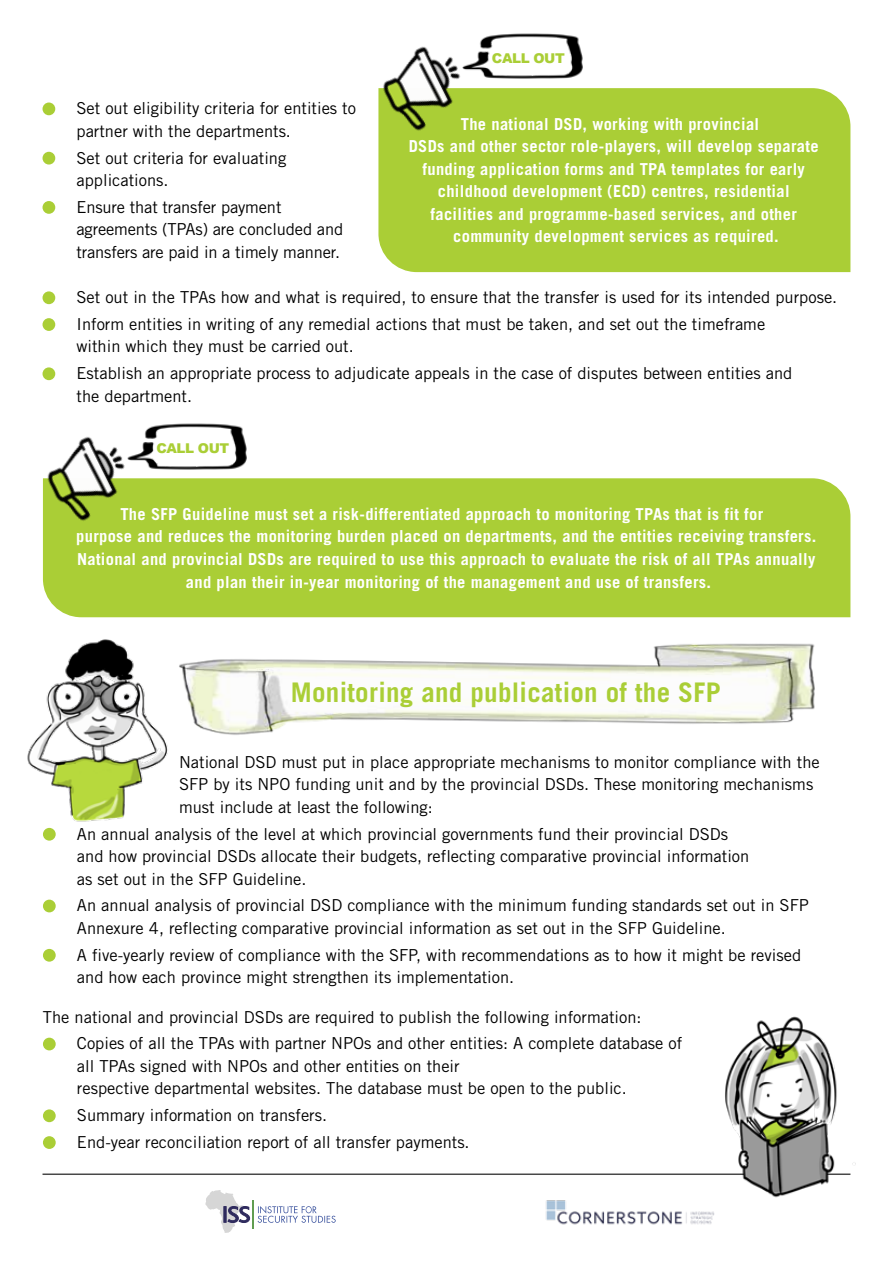
<style>
.page{position:relative;width:893px;height:1263px;background:#fff}
.page>*{position:absolute;margin:0;border:0;box-sizing:border-box;transform-origin:0 0}
.Green_Head{font:700 27px "Trade Gothic LT Std";letter-spacing:.01em;color:#aace36}
.Bullet{font:16.5px/22.5px "Trade Gothic LT Std";color:#000}
.Bold_White_Bold{font:700 16.5px/22.5px "Trade Gothic LT Std";letter-spacing:.02em;color:#fff;text-align:center}
.Body{font:16.5px/22.5px "Trade Gothic LT Std";color:#000}
.heading_2{font:900 13.5px "Arial";letter-spacing:-.03em;color:#aace36}
</style>
<div class="page">
<div style="left:43px;top:900px;width:13px;height:12px;background:#aace36;border-radius:50%"></div>
<div style="left:43px;top:949px;width:13px;height:13px;background:#aace36;border-radius:50%"></div>
<div style="left:43px;top:1038px;width:13px;height:12px;background:#aace36;border-radius:50%"></div>
<div style="left:43px;top:1109px;width:13px;height:13px;background:#aace36;border-radius:50%"></div>
<div style="left:43px;top:1136px;width:13px;height:13px;background:#aace36;border-radius:50%"></div>
<hr style="left:43px;top:1173px;width:807px;height:2px;background:#484848">
<svg style="left:205px;top:1190px;width:131px;height:43px"></svg>
<img style="left:546px;top:1200px;width:168px;height:25px">
<img style="left:203px;top:643px;width:612px;height:92px">
<div style="left:378px;top:88px;width:472px;height:184px;background:#aace36"></div>
<img style="left:378px;top:46px;width:107px;height:103px">
<img style="left:462px;top:33px;width:120px;height:46px">
<div style="left:43px;top:103px;width:12px;height:12px;background:#aace36;border-radius:50%"></div>
<div style="left:43px;top:152px;width:12px;height:13px;background:#aace36;border-radius:50%"></div>
<div style="left:43px;top:201px;width:12px;height:13px;background:#aace36;border-radius:50%"></div>
<div style="left:43px;top:291px;width:12px;height:13px;background:#aace36;border-radius:50%"></div>
<div style="left:43px;top:318px;width:12px;height:13px;background:#aace36;border-radius:50%"></div>
<div style="left:43px;top:367px;width:12px;height:13px;background:#aace36;border-radius:50%"></div>
<div style="left:43px;top:478px;width:807px;height:139px;background:#aace36"></div>
<img style="left:42px;top:437px;width:108px;height:102px">
<img style="left:127px;top:423px;width:120px;height:47px">
<img style="left:27px;top:639px;width:176px;height:201px">
<img style="left:695px;top:1016px;width:161px;height:189px">
<p class="heading_2" style="left:492px;top:48px;width:74px">CALL OUT</p>
<p class="Bullet" style="left:77px;top:97px;width:281px">Set out eligibility criteria for entities to partner with the departments.</p>
<p class="Bullet" style="left:77px;top:146px;width:211px">Set out criteria for evaluating applications.</p>
<p class="Bullet" style="left:77px;top:195px;width:268px">Ensure that transfer payment agreements (TPAs) are concluded and transfers are paid in a timely manner.</p>
<p class="Bullet" style="left:77px;top:286px;width:762px">Set out in the TPAs how and what is required, to ensure that the transfer is used for its intended purpose.</p>
<p class="Bullet" style="left:77px;top:313px;width:690px">Inform entities in writing of any remedial actions that must be taken, and set out the timeframe within which they must be carried out.</p>
<p class="Bullet" style="left:77px;top:362px;width:717px">Establish an appropriate process to adjudicate appeals in the case of disputes between entities and the department.</p>
<p class="Bold_White_Bold" style="left:409px;top:112px;width:411px">The national DSD, working with provincial<br>DSDs and other sector role-players, will develop separate funding application forms and TPA templates for early childhood development (ECD) centres, residential facilities and programme-based services, and other community development services as required.</p>
<p class="heading_2" style="left:156px;top:438px;width:74px">CALL OUT</p>
<p class="Bold_White_Bold" style="left:76px;top:503px;width:742px">The SFP Guideline must set a risk-differentiated approach to monitoring TPAs that is fit for<br>purpose and reduces the monitoring burden placed on departments, and the entities receiving transfers.<br>National and provincial DSDs are required to use this approach to evaluate the risk of all TPAs annually and plan their in-year monitoring of the management and use of transfers.</p>
<p class="Green_Head" style="left:291px;top:676px;width:431px">Monitoring and publication of the SFP</p>
<p class="Body" style="left:179px;top:751px;width:642px">National DSD must put in place appropriate mechanisms to monitor compliance with the<br>SFP by its NPO funding unit and by the provincial DSDs. These monitoring mechanisms must include at least the following:</p>
<p class="Bullet" style="left:77px;top:822px;width:674px">An annual analysis of the level at which provincial governments fund their provincial DSDs and how provincial DSDs allocate their budgets, reflecting comparative provincial information as set out in the SFP Guideline.</p>
<p class="Bullet" style="left:77px;top:894px;width:733px">An annual analysis of provincial DSD compliance with the minimum funding standards set out in SFP<br>Annexure 4, reflecting comparative provincial information as set out in the SFP Guideline.</p>
<p class="Bullet" style="left:77px;top:943px;width:726px">A five-yearly review of compliance with the SFP, with recommendations as to how it might be revised and how each province might strengthen its implementation.</p>
<p class="Body" style="left:43px;top:1005px;width:600px">The national and provincial DSDs are required to publish the following information:</p>
<p class="Bullet" style="left:77px;top:1032px;width:607px">Copies of all the TPAs with partner NPOs and other entities: A complete database of all TPAs signed with NPOs and other entities on their<br>respective departmental websites. The database must be open to the public.</p>
<p class="Bullet" style="left:77px;top:1104px;width:252px">Summary information on transfers.</p>
<p class="Bullet" style="left:77px;top:1131px;width:394px">End-year reconciliation report of all transfer payments.</p>
</div>
